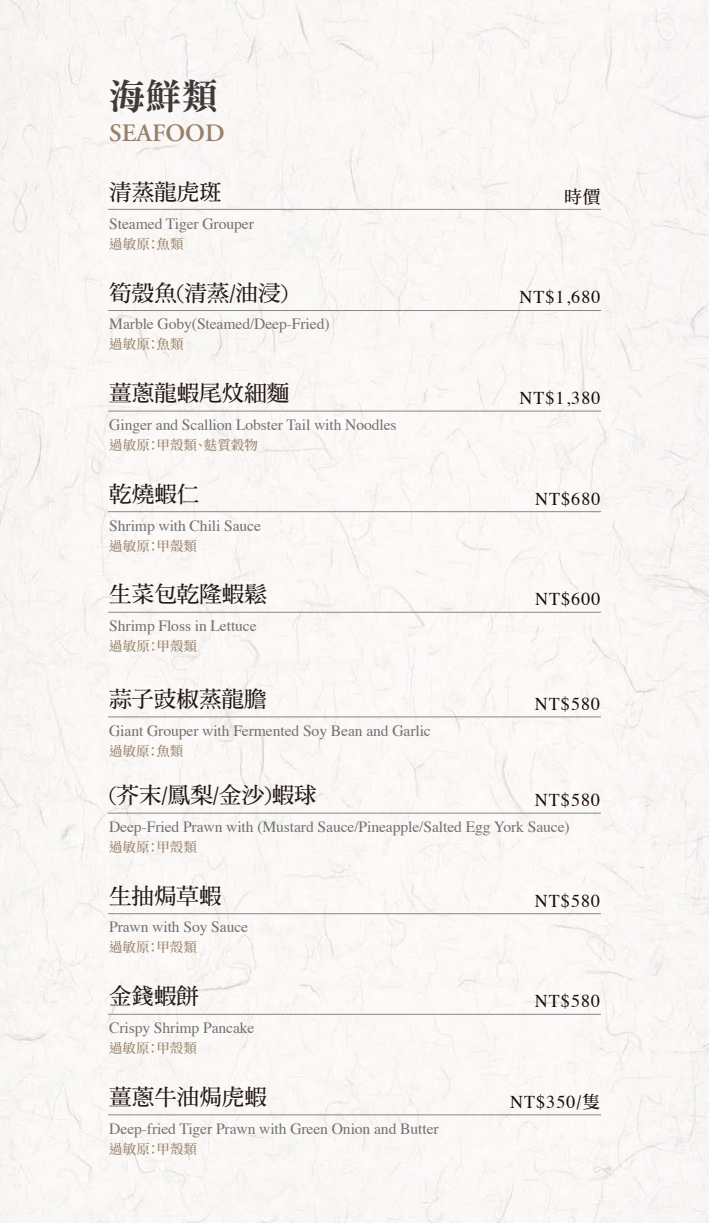
<style>
.page{position:relative;width:709px;height:1223px;background:#fff}
.page>*{position:absolute;margin:0;border:0;box-sizing:border-box;transform-origin:0 0}
.t1{font:36.25px "DF Ming Std W9";color:#3e3a39}
.t2{font:600 25px "Adobe Garamond Pro";color:#978268}
.t3{font:22.5px "DF Ming Std W7";color:#221815}
.t4{font:18px "Times";letter-spacing:.06em;color:#1a0b08}
.t5{font:17.5px "DF Ming Std W7";color:#1a0b08}
.t6{font:15.62px "Times";letter-spacing:-.005em;color:#717171}
.t7{font:500 13.5px "Noto Serif CJ Ktc";color:#978268}
.s1{font-family:"DF Ming Std W7";font-size:17.5px}
</style>
<div class="page">
<div style="left:0;top:0;width:709px;height:1222px;background:#faf8f6"></div>
<hr style="left:108px;top:209px;width:493px;height:1px;background:#898989">
<hr style="left:108px;top:310px;width:493px;height:1px;background:#898989">
<hr style="left:108px;top:411px;width:493px;height:1px;background:#898989">
<hr style="left:108px;top:511px;width:493px;height:1px;background:#898989">
<hr style="left:108px;top:612px;width:493px;height:1px;background:#898989">
<hr style="left:108px;top:1014px;width:493px;height:1px;background:#898989">
<hr style="left:108px;top:813px;width:493px;height:1px;background:#898989">
<hr style="left:108px;top:913px;width:493px;height:1px;background:#898989">
<hr style="left:108px;top:716px;width:493px;height:1px;background:#898989">
<hr style="left:108px;top:1114px;width:493px;height:1px;background:#898989">
<h1 class="t1" style="left:109px;top:77px;width:110px">海鮮類</h1>
<h2 class="t2" style="left:109px;top:118px;width:117px">SEAFOOD</h2>
<h3 class="t3" style="left:109px;top:180px;width:114px">清蒸龍虎斑</h3>
<p class="t6" style="left:109px;top:209px;width:146px">Steamed Tiger Grouper</p>
<p class="t7" style="left:109px;top:236px;width:76px">過敏原：魚類</p>
<h3 class="t3" style="left:109px;top:280px;width:180px">筍殼魚(清蒸/油浸)</h3>
<p class="t6" style="left:109px;top:309px;width:222px">Marble Goby(Steamed/Deep-Fried)</p>
<p class="t7" style="left:109px;top:337px;width:76px">過敏原：魚類</p>
<h3 class="t3" style="left:109px;top:381px;width:181px">薑蔥龍蝦尾炆細麵</h3>
<p class="t6" style="left:109px;top:410px;width:289px">Ginger and Scallion Lobster Tail with Noodles</p>
<p class="t7" style="left:109px;top:437px;width:150px">過敏原：甲殼類、麩質穀物</p>
<h3 class="t3" style="left:109px;top:481px;width:91px">乾燒蝦仁</h3>
<p class="t6" style="left:109px;top:510px;width:153px">Shrimp with Chili Sauce</p>
<p class="t7" style="left:109px;top:538px;width:89px">過敏原：甲殼類</p>
<h3 class="t3" style="left:109px;top:582px;width:159px">生菜包乾隆蝦鬆</h3>
<p class="t6" style="left:109px;top:611px;width:149px">Shrimp Floss in Lettuce</p>
<p class="t7" style="left:109px;top:638px;width:89px">過敏原：甲殼類</p>
<h3 class="t3" style="left:109px;top:686px;width:159px">蒜子豉椒蒸龍膽</h3>
<p class="t6" style="left:109px;top:716px;width:323px">Giant Grouper with Fermented Soy Bean and Garlic</p>
<p class="t7" style="left:109px;top:743px;width:76px">過敏原：魚類</p>
<p class="t5" style="left:564px;top:187px;width:38px">時價</p>
<p class="t4" style="left:519px;top:280px;width:83px">NT$1,680</p>
<p class="t4" style="left:519px;top:381px;width:83px">NT$1,380</p>
<p class="t4" style="left:535px;top:481px;width:67px">NT$680</p>
<p class="t4" style="left:535px;top:582px;width:67px">NT$600</p>
<p class="t4" style="left:535px;top:687px;width:67px">NT$580</p>
<h3 class="t3" style="left:109px;top:783px;width:209px">(芥末/鳳梨/金沙)蝦球</h3>
<p class="t6" style="left:109px;top:812px;width:462px">Deep-Fried Prawn with (Mustard Sauce/Pineapple/Salted Egg York Sauce)</p>
<p class="t7" style="left:109px;top:839px;width:89px">過敏原：甲殼類</p>
<p class="t4" style="left:535px;top:783px;width:67px">NT$580</p>
<h3 class="t3" style="left:109px;top:883px;width:114px">生抽焗草蝦</h3>
<p class="t6" style="left:109px;top:912px;width:140px">Prawn with Soy Sauce</p>
<p class="t7" style="left:109px;top:940px;width:89px">過敏原：甲殼類</p>
<h3 class="t3" style="left:109px;top:984px;width:92px">金錢蝦餅</h3>
<p class="t6" style="left:109px;top:1013px;width:147px">Crispy Shrimp Pancake</p>
<p class="t7" style="left:109px;top:1040px;width:89px">過敏原：甲殼類</p>
<h3 class="t3" style="left:109px;top:1084px;width:159px">薑蔥牛油焗虎蝦</h3>
<p class="t6" style="left:109px;top:1113px;width:331px">Deep-fried Tiger Prawn with Green Onion and Butter</p>
<p class="t7" style="left:109px;top:1140px;width:89px">過敏原：甲殼類</p>
<p class="t4" style="left:535px;top:884px;width:67px">NT$580</p>
<p class="t4" style="left:535px;top:984px;width:67px">NT$580</p>
<p class="t4" style="left:510px;top:1085px;width:91px">NT$350<span class="s1">/隻</span></p>
</div>
